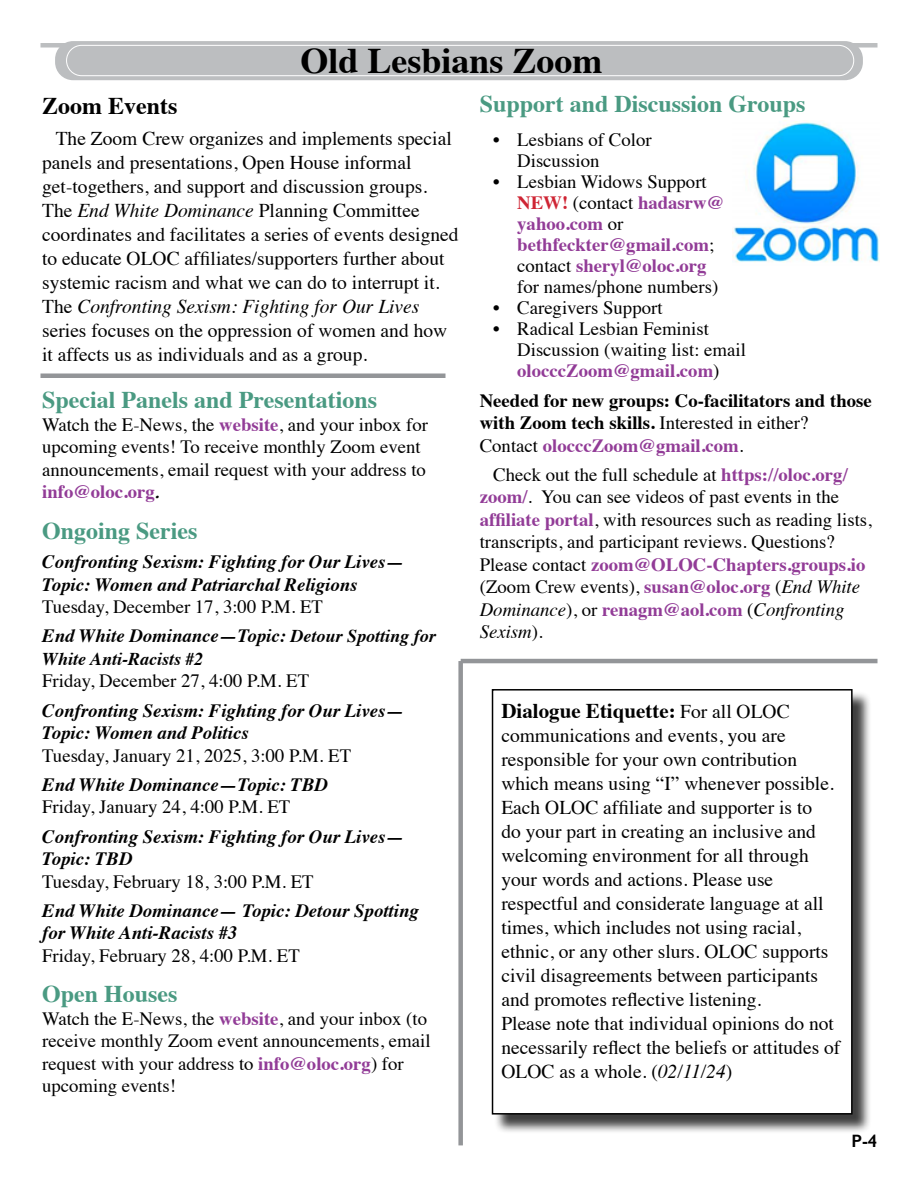
<style>
.page{position:relative;width:918px;height:1188px;background:#fff}
.page>*{position:absolute;margin:0;border:0;box-sizing:border-box;transform-origin:0 0}
.t1{font:700 36px "Times";color:#000}
.BODY_COPY_-_times_13-16{font:700 24px "Times";color:#4a9a82}
.t2{font:700 24px "Times";color:#000}
.t3{font:700 21px "Times";color:#000}
.BODY_COPY_-_times_13-16-2{font:19.5px/24px "Times";color:#000}
.BODY_COPY_-_times_13-16-3{font:18.75px/22.5px "Times";color:#000}
.BODY_COPY_-_times_13-16-4{font:italic 700 18.75px/22.5px "Times";color:#000}
.BODY_COPY_-_times_13-16-5{font:700 18.75px/22.5px "Times";color:#000}
.t4{font:italic 700 18px "Times";color:#000}
.t5{font:600 18px "Gill Sans";color:#000}
.s1{font-weight:700;color:#cf2534}
.s2{font-weight:700;color:#923c97}
.s3{font-weight:400}
.s4{color:#923c97}
.s5{font-style:italic}
.s6{font-weight:700;font-style:italic}
.s7{font-size:18px}
.s8{font-weight:400;font-size:19.5px}
</style>
<div class="page">
<div style="left:40px;top:43px;width:838px;height:5px;background:#bcbec0"></div>
<hr style="left:461px;top:659px;width:417px;height:4px;background:#939598">
<hr style="left:40px;top:374px;width:406px;height:4px;background:#939598">
<div style="left:458px;top:661px;width:5px;height:484px;background:#939598"></div>
<div style="left:55px;top:41px;width:808px;height:39px;background:#bcbec0;border-radius:18px"></div>
<div style="left:66px;top:45px;width:788px;height:31px;border:1px solid #fff;border-radius:15px"></div>
<img style="left:732px;top:121px;width:148px;height:141px">
<div style="left:494px;top:691px;width:378px;height:442px;background:#000;opacity:.75"></div>
<div style="left:493px;top:690px;width:359px;height:424px;background:#fff"></div>
<div style="left:492px;top:689px;width:361px;height:426px;border:2px solid #000"></div>
<p class="t1" style="left:300px;top:26px;width:304px">Old Lesbians Zoom</p>
<p class="BODY_COPY_-_times_13-16" style="left:480px;top:81px;width:327px">Support and Discussion Groups</p>
<p class="BODY_COPY_-_times_13-16-3" style="left:517px;top:128px;width:136px;line-height:21px;text-indent:-24px">• Lesbians of Color<br>Discussion</p>
<p class="BODY_COPY_-_times_13-16-3" style="left:517px;top:170px;width:208px;line-height:21px;text-indent:-24px">• Lesbian Widows Support<br><span class="s1">NEW!</span> (contact <span class="s2">hadasrw@ yahoo.com</span> or <span class="s2">bethfeckter@gmail.com</span>; contact <span class="s2">sheryl@oloc.org </span>for names/phone numbers)</p>
<p class="BODY_COPY_-_times_13-16-3" style="left:493px;top:295px;width:171px">• Caregivers Support</p>
<p class="BODY_COPY_-_times_13-16-3" style="left:517px;top:317px;width:230px;line-height:21px;text-indent:-24px">• Radical Lesbian Feminist<br>Discussion (waiting list: email <span class="s2">olocccZoom@gmail.com</span>)</p>
<p class="BODY_COPY_-_times_13-16-5" style="left:480px;top:387px;width:394px">Needed for new groups: Co-facilitators and those with Zoom tech skills. <span class="s3">Interested in either?<br>Contact</span> <span class="s4">olocccZoom@gmail.com</span><span class="s3">.</span></p>
<p class="BODY_COPY_-_times_13-16-3" style="left:480px;top:462px;width:394px;text-indent:14px">Check out the full schedule at <span class="s2">https://oloc.org/ zoom/</span>. You can see videos of past events in the <span class="s2">affiliate portal</span>, with resources such as reading lists, transcripts, and participant reviews. Questions?<br>Please contact <span class="s2">zoom@OLOC-Chapters.groups.io </span>(Zoom Crew events), <span class="s2">susan@oloc.org</span> (<span class="s5">End White Dominance</span>), or <span class="s2">renagm@aol.com</span> (<span class="s5">Confronting Sexism</span>).</p>
<p class="t2" style="left:42px;top:83px;width:137px">Zoom Events</p>
<p class="BODY_COPY_-_times_13-16-2" style="left:42px;top:125px;width:418px;text-indent:13px">The Zoom Crew organizes and implements special panels and presentations, Open House informal get-togethers, and support and discussion groups.<br>The <span class="s5">End White Dominance</span> Planning Committee coordinates and facilitates a series of events designed to educate OLOC affiliates/supporters further about systemic racism and what we can do to interrupt it.<br>The <span class="s5">Confronting Sexism: Fighting for Our Lives </span>series focuses on the oppression of women and how it affects us as individuals and as a group.</p>
<p class="BODY_COPY_-_times_13-16" style="left:42px;top:377px;width:336px">Special Panels and Presentations</p>
<p class="BODY_COPY_-_times_13-16-3" style="left:42px;top:412px;width:387px">Watch the E-News, the <span class="s2">website</span>, and your inbox for upcoming events! To receive monthly Zoom event announcements, email request with your address to <span class="s2">info@oloc.org</span><span class="s6">.</span></p>
<p class="BODY_COPY_-_times_13-16" style="left:42px;top:508px;width:157px">Ongoing Series</p>
<p class="BODY_COPY_-_times_13-16-4" style="left:42px;top:549px;width:364px">Confronting Sexism: Fighting for Our Lives—<br>Topic: Women and Patriarchal Religions</p>
<p class="BODY_COPY_-_times_13-16-3" style="left:42px;top:594px;width:282px">Tuesday, December 17, 3:00 P.M. ET</p>
<p class="BODY_COPY_-_times_13-16-4" style="left:42px;top:623px;width:395px">End White Dominance—Topic: <span class="s7">Detour Spotting for</span></p>
<p class="t4" style="left:42px;top:642px;width:163px">White Anti-Racists #2</p>
<p class="BODY_COPY_-_times_13-16-3" style="left:42px;top:668px;width:268px">Friday, December 27, 4:00 P.M. ET</p>
<p class="BODY_COPY_-_times_13-16-4" style="left:42px;top:698px;width:364px">Confronting Sexism: Fighting for Our Lives—<br>Topic: Women and Politics</p>
<p class="BODY_COPY_-_times_13-16-3" style="left:42px;top:743px;width:311px">Tuesday, January 21, 2025, 3:00 P.M. ET</p>
<p class="BODY_COPY_-_times_13-16-4" style="left:42px;top:772px;width:287px">End White Dominance—Topic: TBD</p>
<p class="BODY_COPY_-_times_13-16-3" style="left:42px;top:794px;width:250px">Friday, January 24, 4:00 P.M. ET</p>
<p class="BODY_COPY_-_times_13-16-4" style="left:42px;top:824px;width:364px">Confronting Sexism: Fighting for Our Lives—<br>Topic: TBD</p>
<p class="BODY_COPY_-_times_13-16-3" style="left:42px;top:869px;width:273px">Tuesday, February 18, 3:00 P.M. ET</p>
<p class="BODY_COPY_-_times_13-16-4" style="left:42px;top:898px;width:378px">End White Dominance— Topic: Detour Spotting for White Anti-Racists #3</p>
<p class="BODY_COPY_-_times_13-16-3" style="left:42px;top:943px;width:259px">Friday, February 28, 4:00 P.M. ET</p>
<p class="BODY_COPY_-_times_13-16" style="left:42px;top:971px;width:137px">Open Houses</p>
<p class="BODY_COPY_-_times_13-16-3" style="left:42px;top:1006px;width:390px">Watch the E-News, the <span class="s2">website</span>, and your inbox (to receive monthly Zoom event announcements, email request with your address to <span class="s2">info@oloc.org</span>) for upcoming events!</p>
<p class="t3" style="left:501px;top:690px;width:290px">Dialogue Etiquette: <span class="s8">For all OLOC</span></p>
<p class="BODY_COPY_-_times_13-16-2" style="left:501px;top:721px;width:341px">communications and events, you are responsible for your own contribution which means using “I” whenever possible.<br>Each OLOC affiliate and supporter is to<br>do your part in creating an inclusive and welcoming environment for all through your words and actions. Please use respectful and considerate language at all times, which includes not using racial, ethnic, or any other slurs. OLOC supports civil disagreements between participants and promotes reflective listening.<br>Please note that individual opinions do not necessarily reflect the beliefs or attitudes of OLOC as a whole. (<span class="s5">02/11/24</span>)</p>
<p class="t5" style="left:852px;top:1130px;width:27px">P-4</p>
</div>
